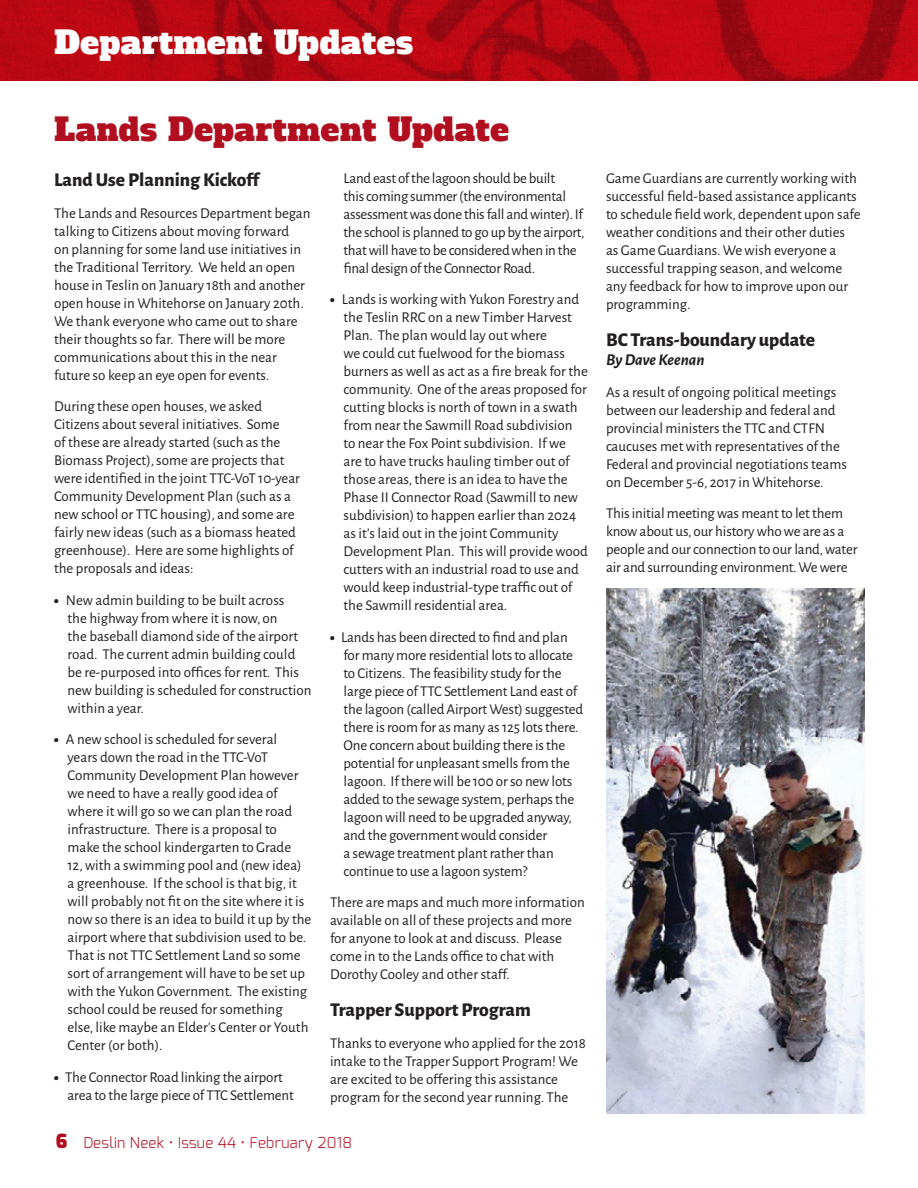
<style>
.page{position:relative;width:918px;height:1188px;background:#fff}
.page>*{position:absolute;margin:0;border:0;box-sizing:border-box;transform-origin:0 0}
.t1{font:31.5px "Alfa Slab One";letter-spacing:.02em;color:#b10f1f}
.t2{font:31.5px "Alfa Slab One";letter-spacing:.02em;color:#fff}
.t3{font:800 19.5px "Alegreya Sans";color:#231f20}
.t4{font:italic 700 16.5px "Alegreya Sans";letter-spacing:-.005em;color:#231f20}
.t5{font:15px/18px "Alegreya Sans";color:#231f20}
.t6{font:15px/18px "Alegreya Sans";letter-spacing:-.02em;color:#231f20}
.t7{font:300 15px "Exo";letter-spacing:.02em;color:#b10f1f}
.s1{font-weight:900}
.s2{font-weight:900;font-size:19.5px}
</style>
<div class="page">
<img style="left:0;top:0;width:918px;height:81px">
<img style="left:606px;top:589px;width:258px;height:525px">
<p class="t2" style="left:54px;top:22px;width:360px">Department Updates</p>
<p class="t1" style="left:54px;top:108px;width:457px">Lands Department Update</p>
<p class="t3" style="left:54px;top:165px;width:207px">Land Use Planning Kickoff</p>
<p class="t5" style="left:54px;top:203px;width:258px">The Lands and Resources Department began talking to Citizens about moving forward<br>on planning for some land use initiatives in the Traditional Territory. We held an open house in Teslin on January 18th and another open house in Whitehorse on January 20th.<br>We thank everyone who came out to share their thoughts so far. There will be more communications about this in the near future so keep an eye open for events.</p>
<p class="t5" style="left:54px;top:397px;width:248px">During these open houses, we asked Citizens about several initiatives. Some<br>of these are already started (such as the Biomass Project), some are projects that were identified in the joint TTC-VoT 10-year Community Development Plan (such as a new school or TTC housing), and some are fairly new ideas (such as a biomass heated greenhouse). Here are some highlights of the proposals and ideas:</p>
<p class="t5" style="left:68px;top:590px;width:246px;text-indent:-14px"><span class="s1">•</span> New admin building to be built across<br>the highway from where it is now, on<br>the baseball diamond side of the airport road. The current admin building could be re-purposed into offices for rent. This new building is scheduled for construction within a year.</p>
<p class="t5" style="left:68px;top:730px;width:245px;text-indent:-14px"><span class="s1">•</span> A new school is scheduled for several<br>years down the road in the TTC-VoT Community Development Plan however we need to have a really good idea of where it will go so we can plan the road infrastructure. There is a proposal to make the school kindergarten to Grade<br>12, with a swimming pool and (new idea) a greenhouse. If the school is that big, it will probably not fit on the site where it is now so there is an idea to build it up by the airport where that subdivision used to be.<br>That is not TTC Settlement Land so some sort of arrangement will have to be set up with the Yukon Government. The existing school could be reused for something else, like maybe an Elder’s Center or Youth Center (or both).</p>
<p class="t5" style="left:68px;top:1067px;width:228px;text-indent:-14px"><span class="s1">•</span> The Connector Road linking the airport area to the large piece of TTC Settlement</p>
<p class="t6" style="left:344px;top:168px;width:242px">Land east of the lagoon should be built<br>this coming summer (the environmental assessment was done this fall and winter). If the school is planned to go up by the airport, that will have to be considered when in the final design of the Connector Road.</p>
<p class="t5" style="left:344px;top:290px;width:246px;text-indent:-14px"><span class="s1">•</span> Lands is working with Yukon Forestry and the Teslin RRC on a new Timber Harvest Plan. The plan would lay out where<br>we could cut fuelwood for the biomass burners as well as act as a fire break for the community. One of the areas proposed for cutting blocks is north of town in a swath from near the Sawmill Road subdivision to near the Fox Point subdivision. If we are to have trucks hauling timber out of those areas, there is an idea to have the Phase II Connector Road (Sawmill to new subdivision) to happen earlier than 2024 as it’s laid out in the joint Community Development Plan. This will provide wood cutters with an industrial road to use and would keep industrial-type traffic out of the Sawmill residential area.</p>
<p class="t5" style="left:344px;top:627px;width:241px;text-indent:-14px"><span class="s1">•</span> Lands has been directed to find and plan for many more residential lots to allocate to Citizens. The feasibility study for the large piece of TTC Settlement Land east of the lagoon (called Airport West) suggested there is room for as many as 125 lots there.<br>One concern about building there is the potential for unpleasant smells from the lagoon. If there will be 100 or so new lots added to the sewage system, perhaps the lagoon will need to be upgraded anyway, and the government would consider<br>a sewage treatment plant rather than continue to use a lagoon system?</p>
<p class="t5" style="left:330px;top:893px;width:256px">There are maps and much more information available on all of these projects and more for anyone to look at and discuss. Please come in to the Lands office to chat with Dorothy Cooley and other staff.</p>
<p class="t3" style="left:330px;top:995px;width:202px">Trapper Support Program</p>
<p class="t5" style="left:330px;top:1033px;width:258px">Thanks to everyone who applied for the 2018 intake to the Trapper Support Program! We are excited to be offering this assistance program for the second year running. The</p>
<p class="t7" style="left:56px;top:1133px;width:298px"><span class="s2">6</span> Deslin Neek • Issue 44 • February 2018</p>
<p class="t5" style="left:606px;top:168px;width:256px">Game Guardians are currently working with successful field-based assistance applicants to schedule field work, dependent upon safe weather conditions and their other duties as Game Guardians. We wish everyone a successful trapping season, and welcome any feedback for how to improve upon our programming.</p>
<p class="t3" style="left:606px;top:325px;width:211px">BC Trans-boundary update</p>
<p class="t4" style="left:606px;top:348px;width:100px">By Dave Keenan</p>
<p class="t5" style="left:606px;top:382px;width:243px">As a result of ongoing political meetings between our leadership and federal and provincial ministers the TTC and CTFN caucuses met with representatives of the Federal and provincial negotiations teams on December 5-6, 2017 in Whitehorse.</p>
<p class="t5" style="left:606px;top:504px;width:253px">This initial meeting was meant to let them know about us, our history who we are as a people and our connection to our land, water air and surrounding environment. We were</p>
</div>
